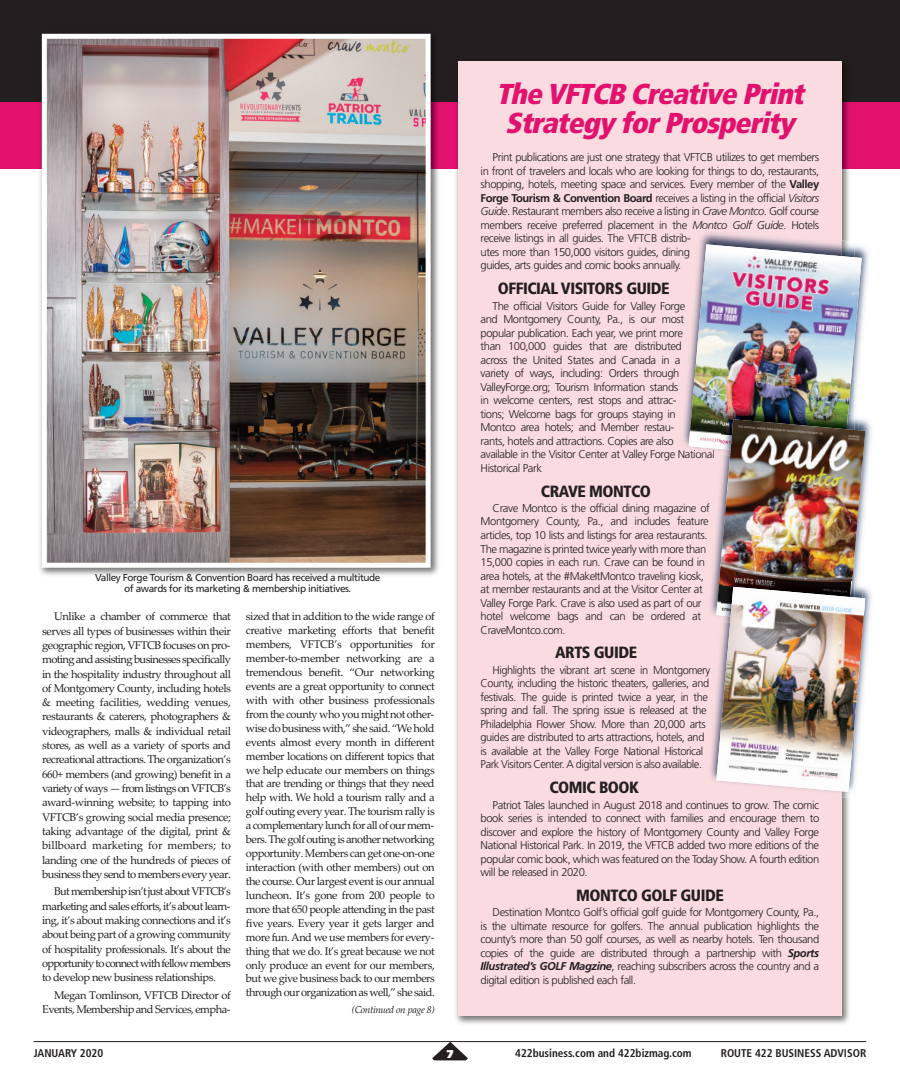
<style>
.page{position:relative;width:900px;height:1092px;background:#fff}
.page>*{position:absolute;margin:0;border:0;box-sizing:border-box;transform-origin:0 0}
.t1{font:italic 900 condensed 28.75px/29px "Frutiger";color:#e2116d;text-align:center}
.t2{font:900 condensed 16.25px "Frutiger";letter-spacing:-.03em;color:#231f20}
.t3{font:300 11.25px/13.5px "Frutiger";letter-spacing:-.04em;color:#231f20}
.t4{font:11.25px/13.9px "Palatino Linotype";letter-spacing:-.04em;color:#231f20;text-align:justify}
.t5{font:700 condensed 11.25px "Frutiger";color:#231f20}
.t6{font:900 11.25px "Frutiger";color:#fff}
.t7{font:10px/11.2px "Frutiger";letter-spacing:-.04em;color:#231f20;text-align:center}
.t8{font:italic 10px "Palatino Linotype";letter-spacing:-.04em;color:#231f20}
.s1{font-weight:700}
.s2{font-style:italic}
.s3{font-weight:700;font-style:italic}
</style>
<div class="page">
<div style="left:0;top:34px;width:900px;height:134px;background:#e2116d"></div>
<div style="left:0;top:0;width:900px;height:101px;background:#231f20"></div>
<hr style="left:34px;top:1041px;width:832px;height:1px;background:#231f20">
<svg style="left:432px;top:1041px;width:36px;height:19px"></svg>
<img style="left:36px;top:33px;width:407px;height:542px">
<img style="left:48px;top:40px;width:377px;height:521px">
<div style="left:42px;top:34px;width:389px;height:533px;border:5px solid #fff"></div>
<img style="left:452px;top:66px;width:402px;height:958px">
<div style="left:458px;top:61px;width:384px;height:954px;background:#f9dbe0"></div>
<img style="left:865px;top:249px;width:4px;height:46px">
<img style="left:678px;top:233px;width:164px;height:219px">
<img style="left:865px;top:420px;width:7px;height:250px">
<img style="left:842px;top:791px;width:12px;height:7px">
<img style="left:689px;top:244px;width:176px;height:537px">
<img style="left:716px;top:587px;width:149px;height:204px">
<p class="t7" style="left:95px;top:572px;width:287px">Valley Forge Tourism &amp; Convention Board has received a multitude of awards for its marketing &amp; membership initiatives.</p>
<p class="t4" style="left:42px;top:609px;width:190px;line-height:14.2px;text-indent:12px">unlike a chamber of commerce that serves all types of businesses within their geographic region, VFTcB focuses on pro&shy;moting and assisting businesses specifically in the hospitality industry throughout all of Montgomery county, including hotels &amp; meeting facilities, wedding venues, restaurants &amp; caterers, photographers &amp; videographers, malls &amp; individual retail stores, as well as a variety of sports and recreational attractions. The organization’s 660+ members (and growing) benefit in a variety of ways — from listings on VFTcB’s award-winning website; to tapping into VFTcB’s growing social media presence; taking advantage of the digital, print &amp; billboard marketing for members; to landing one of the hundreds of pieces of business they send to members every year.</p>
<p class="t4" style="left:42px;top:884px;width:190px;line-height:14.2px;text-indent:12px">But membership isn’t just about VFTcB’s marketing and sales efforts, it’s about learn&shy;ing, it’s about making connections and it’s about being part of a growing community of hospitality professionals. it’s about the opportunity to connect with fellow members to develop new business relationships.</p>
<p class="t4" style="left:42px;top:987px;width:190px;line-height:14.2px;text-align:right">Megan Tomlinson, VFTcB Director of events, Membership and services, empha-</p>
<p class="t4" style="left:246px;top:609px;width:190px">sized that in addition to the wide range of creative marketing efforts that benefit members, VFTcB’s opportunities for member-to-member networking are a tremendous benefit. “our networking events are a great opportunity to connect with with other business professionals from the county who you might not other&shy;wise do business with,” she said. “We hold events almost every month in different member locations on different topics that we help educate our members on things that are trending or things that they need help with. We hold a tourism rally and a golf outing every year. The tourism rally is a complementary lunch for all of our mem&shy;bers. The golf outing is another networking opportunity. Members can get one-on-one interaction (with other members) out on the course. our largest event is our annual luncheon. it’s gone from 200 people to more that 650 people attending in the past five years. every year it gets larger and more fun. and we use members for every&shy;thing that we do. it’s great because we not only produce an event for our members, but we give business back to our members through our organization as well,” she said.</p>
<p class="t8" style="left:352px;top:1003px;width:85px">(Continued on page 8)</p>
<h1 class="t1" style="left:496px;top:82px;width:315px">The VFTCB Creative Print<br>Strategy for Prosperity</h1>
<p class="t3" style="left:481px;top:151px;width:340px;text-indent:12px">Print publications are just one strategy that VFTCB utilizes to get members in front of travelers and locals who are looking for things to do, restaurants, shopping, hotels, meeting space and services. Every member of the <span class="s1">Valley Forge Tourism &amp; Convention Board</span> receives a listing in the official <span class="s2">Visitors Guide</span>. Restaurant members also receive a listing in <span class="s2">Crave Montco</span>. Golf course members receive preferred placement in the <span class="s2">Montco Golf Guide</span>. Hotels receive listings in all guides. The VFTCB distrib-<br>utes more than 150,000 visitors guides, dining<br>guides, arts guides and comic books annually.</p>
<h2 class="t2" style="left:498px;top:282px;width:173px">OFFICIAL VISITORS GUIDE</h2>
<p class="t3" style="left:481px;top:300px;width:235px;text-indent:12px">The official Visitors Guide for Valley Forge<br>and Montgomery County, Pa., is our most popular publication. Each year, we print more<br>than 100,000 guides that are distributed<br>across the United States and Canada in a<br>variety of ways, including: Orders through ValleyForge.org; Tourism Information stands<br>in welcome centers, rest stops and attrac-<br>tions; Welcome bags for groups staying in<br>Montco area hotels; and Member restau-<br>rants, hotels and attractions. Copies are also<br>available in the Visitor Center at Valley Forge National Historical Park</p>
<h2 class="t2" style="left:541px;top:484px;width:112px">CRAVE MONTCO</h2>
<p class="t3" style="left:481px;top:502px;width:231px;text-indent:12px">Crave Montco is the official dining magazine of Montgomery County, Pa., and includes feature articles, top 10 lists and listings for area restaurants.<br>The magazine is printed twice yearly with more than 15,000 copies in each run. Crave can be found in area hotels, at the #MakeItMontco traveling kiosk, at member restaurants and at the Visitor Center at Valley Forge Park. Crave is also used as part of our hotel welcome bags and can be ordered at CraveMontco.com.</p>
<h2 class="t2" style="left:555px;top:646px;width:83px">ARTS GUIDE</h2>
<p class="t3" style="left:481px;top:664px;width:231px;text-indent:12px">Highlights the vibrant art scene in Montgomery County, including the historic theaters, galleries, and festivals. The guide is printed twice a year, in the spring and fall. The spring issue is released at the Philadelphia Flower Show. More than 20,000 arts guides are distributed to arts attractions, hotels, and is available at the Valley Forge National Historical Park Visitors Center. A digital version is also available.</p>
<h2 class="t2" style="left:549px;top:781px;width:91px">COMIC BOOK</h2>
<p class="t3" style="left:481px;top:798px;width:340px;text-align:justify;text-indent:12px">Patriot Tales launched in August 2018 and continues to grow. The comic book series is intended to connect with families and encourage them to discover and explore the history of Montgomery County and Valley Forge National Historical Park. In 2019, the VFTCB added two more editions of the popular comic book, which was featured on the Today Show. A fourth edition will be released in 2020.</p>
<h2 class="t2" style="left:576px;top:888px;width:149px">MONTCO GOLF GUIDE</h2>
<p class="t3" style="left:481px;top:906px;width:340px;text-align:justify;text-indent:12px">Destination Montco Golf’s official golf guide for Montgomery County, Pa., is the ultimate resource for golfers. The annual publication highlights the county’s more than 50 golf courses, as well as nearby hotels. Ten thousand copies of the guide are distributed through a partnership with <span class="s3">Sports Illustrated’s GOLF Magzine</span>, reaching subscribers across the country and a digital edition is published each fall.</p>
<p class="t5" style="left:34px;top:1048px;width:71px">JANUARY 2020</p>
<p class="t6" style="left:447px;top:1049px;width:8px">7</p>
<p class="t5" style="left:515px;top:1048px;width:178px">422business.com and 422bizmag.com</p>
<p class="t5" style="left:721px;top:1048px;width:147px">ROUTE 422 BUSINESS ADVISOR</p>
</div>
